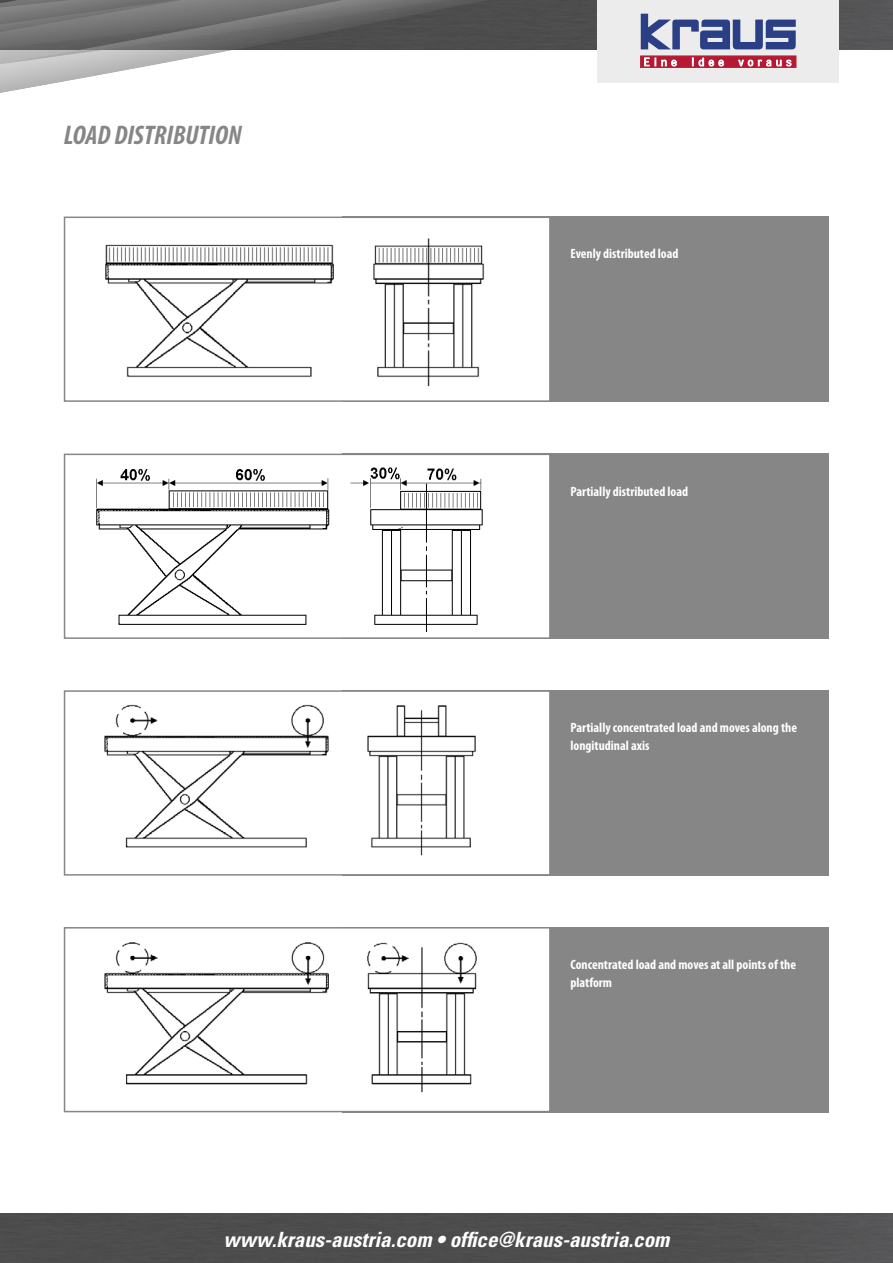
<style>
.page{position:relative;width:893px;height:1263px;background:#fff}
.page>*{position:absolute;margin:0;border:0;box-sizing:border-box;transform-origin:0 0}
.t1{font:italic 700 condensed 27px "Myriad Pro";color:#868686}
.t2{font:italic 700 condensed 21px "Univers";color:#fff}
.t3{font:700 condensed 13.5px/18px "Myriad Pro";color:#fff}
</style>
<div class="page">
<div style="left:342px;top:217px;width:487px;height:185px;background:#868686"></div>
<div style="left:64px;top:217px;width:487px;height:185px;background:#fff;border:2px solid #868686"></div>
<img style="left:105px;top:238px;width:380px;height:149px">
<div style="left:342px;top:454px;width:487px;height:185px;background:#868686"></div>
<div style="left:64px;top:454px;width:487px;height:185px;background:#fff;border:2px solid #868686"></div>
<div style="left:342px;top:690px;width:487px;height:186px;background:#868686"></div>
<div style="left:64px;top:690px;width:487px;height:186px;background:#fff;border:2px solid #868686"></div>
<img style="left:104px;top:704px;width:372px;height:152px">
<div style="left:342px;top:927px;width:487px;height:185px;background:#868686"></div>
<div style="left:64px;top:927px;width:487px;height:185px;background:#fff;border:2px solid #868686"></div>
<img style="left:104px;top:942px;width:373px;height:151px">
<img style="left:96px;top:467px;width:387px;height:164px">
<div style="left:839px;top:0;width:54px;height:49px;background:#565557"></div>
<svg style="left:0;top:0;width:791px;height:93px"></svg>
<div style="left:598px;top:0;width:241px;height:82px;background:#ececec"></div>
<svg style="left:643px;top:58px;width:151px;height:8px"></svg>
<div style="left:641px;top:56px;width:155px;height:12px;border:1px solid #ad2f42"></div>
<svg style="left:641px;top:14px;width:155px;height:36px"></svg>
<svg style="left:644px;top:58px;width:5px;height:8px"></svg>
<svg style="left:662px;top:60px;width:4px;height:6px"></svg>
<svg style="left:672px;top:60px;width:4px;height:6px"></svg>
<svg style="left:699px;top:58px;width:25px;height:8px"></svg>
<svg style="left:739px;top:60px;width:52px;height:6px"></svg>
<div style="left:0;top:1214px;width:893px;height:49px;background:#4e4d4e"></div>
<h1 class="t1" style="left:64px;top:118px;width:179px">LOAD DISTRIBUTION</h1>
<p class="t3" style="left:570px;top:245px;width:109px">Evenly distributed load</p>
<p class="t3" style="left:570px;top:482px;width:119px">Partially distributed load</p>
<p class="t3" style="left:570px;top:718px;width:228px">Partially concentrated load and moves along the longitudinal axis</p>
<p class="t3" style="left:570px;top:955px;width:227px">Concentrated load and moves at all points of the platform</p>
<h2 class="t2" style="left:224px;top:1226px;width:447px">www.kraus-austria.com • office@kraus-austria.com</h2>
</div>
